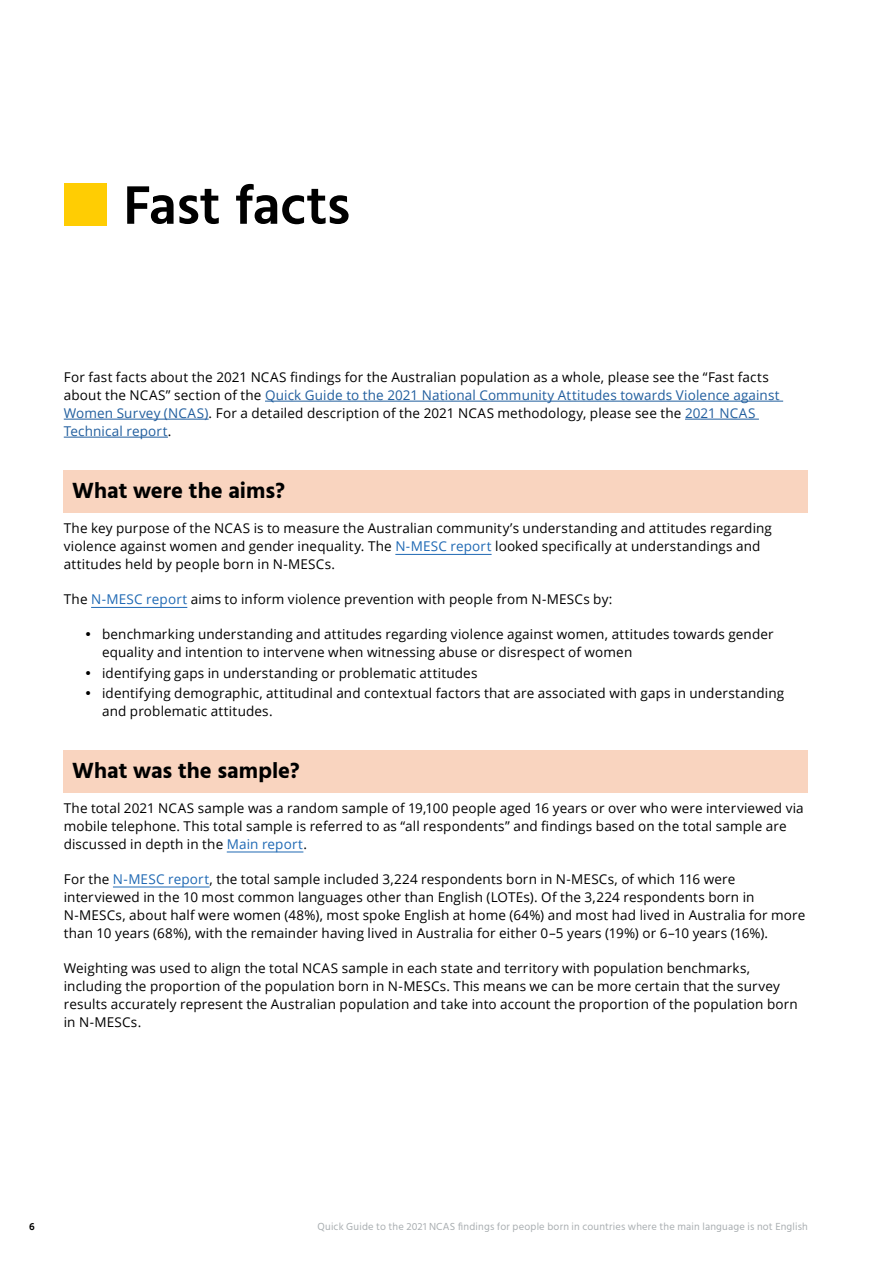
<style>
.page{position:relative;width:893px;height:1263px;background:#fff}
.page>*{position:absolute;margin:0;border:0;box-sizing:border-box;transform-origin:0 0}
.t1{font:600 55.5px "Hind";letter-spacing:-.01em;color:#000}
.t2{font:700 22.5px "Hind";color:#000}
.t3{font:13.5px/18px "Open Sans";letter-spacing:.01em;color:#000}
.t4{font:10.5px "Hind";letter-spacing:.02em;color:#a9aeb1}
.t5{font:600 10.5px "Hind";color:#000}
.s1{color:#215e9e}
.s2{color:#1f69b4}
</style>
<div class="page">
<hr style="left:265px;top:401px;width:518px;height:1px;background:#215e9e">
<hr style="left:64px;top:419px;width:145px;height:1px;background:#215e9e">
<hr style="left:685px;top:419px;width:74px;height:1px;background:#215e9e">
<hr style="left:64px;top:437px;width:104px;height:1px;background:#215e9e">
<div style="left:64px;top:470px;width:744px;height:43px;background:#f9d4bf"></div>
<hr style="left:395px;top:554px;width:97px;height:1px;background:#1f69b4">
<hr style="left:91px;top:607px;width:96px;height:1px;background:#1f69b4">
<div style="left:64px;top:750px;width:744px;height:42px;background:#f9d4bf"></div>
<hr style="left:227px;top:852px;width:76px;height:1px;background:#1f69b4">
<hr style="left:113px;top:887px;width:97px;height:1px;background:#1f69b4">
<div style="left:64px;top:184px;width:42px;height:42px;background:#ffcd03"></div>
<h1 class="t1" style="left:123px;top:167px;width:228px">Fast facts</h1>
<p class="t3" style="left:64px;top:368px;width:717px">For fast facts about the 2021 NCAS findings for the Australian population as a whole, please see the “Fast facts about the NCAS” section of the <span class="s1">Quick Guide to the 2021 National Community Attitudes towards Violence against Women Survey (NCAS)</span>. For a detailed description of the 2021 NCAS methodology, please see the <span class="s1">2021 NCAS Technical report</span>.</p>
<h2 class="t2" style="left:72px;top:477px;width:214px">What were the aims?</h2>
<p class="t3" style="left:64px;top:519px;width:710px">The key purpose of the NCAS is to measure the Australian community’s understanding and attitudes regarding violence against women and gender inequality. The <span class="s2">N-MESC report</span> looked specifically at understandings and attitudes held by people born in N-MESCs.</p>
<p class="t3" style="left:64px;top:590px;width:550px">The <span class="s2">N-MESC report</span> aims to inform violence prevention with people from N-MESCs by:</p>
<p class="t3" style="left:102px;top:625px;width:673px;text-indent:-17px">• benchmarking understanding and attitudes regarding violence against women, attitudes towards gender equality and intention to intervene when witnessing abuse or disrespect of women</p>
<p class="t3" style="left:85px;top:663px;width:394px">• identifying gaps in understanding or problematic attitudes</p>
<p class="t3" style="left:102px;top:683px;width:684px;text-indent:-17px">• identifying demographic, attitudinal and contextual factors that are associated with gaps in understanding and problematic attitudes.</p>
<h2 class="t2" style="left:72px;top:757px;width:229px">What was the sample?</h2>
<p class="t3" style="left:64px;top:799px;width:741px">The total 2021 NCAS sample was a random sample of 19,100 people aged 16 years or over who were interviewed via mobile telephone. This total sample is referred to as “all respondents” and findings based on the total sample are discussed in depth in the <span class="s2">Main report</span>.</p>
<p class="t3" style="left:64px;top:870px;width:743px">For the <span class="s2">N-MESC report</span>, the total sample included 3,224 respondents born in N-MESCs, of which 116 were interviewed in the 10 most common languages other than English (LOTEs). Of the 3,224 respondents born in N-MESCs, about half were women (48%), most spoke English at home (64%) and most had lived in Australia for more than 10 years (68%), with the remainder having lived in Australia for either 0–5 years (19%) or 6–10 years (16%).</p>
<p class="t3" style="left:64px;top:959px;width:736px">Weighting was used to align the total NCAS sample in each state and territory with population benchmarks, including the proportion of the population born in N-MESCs. This means we can be more certain that the survey results accurately represent the Australian population and take into account the proportion of the population born in N-MESCs.</p>
<p class="t5" style="left:29px;top:1219px;width:7px">6</p>
<p class="t4" style="left:318px;top:1220px;width:492px">Quick Guide to the 2021 NCAS findings for people born in countries where the main language is not English</p>
</div>
